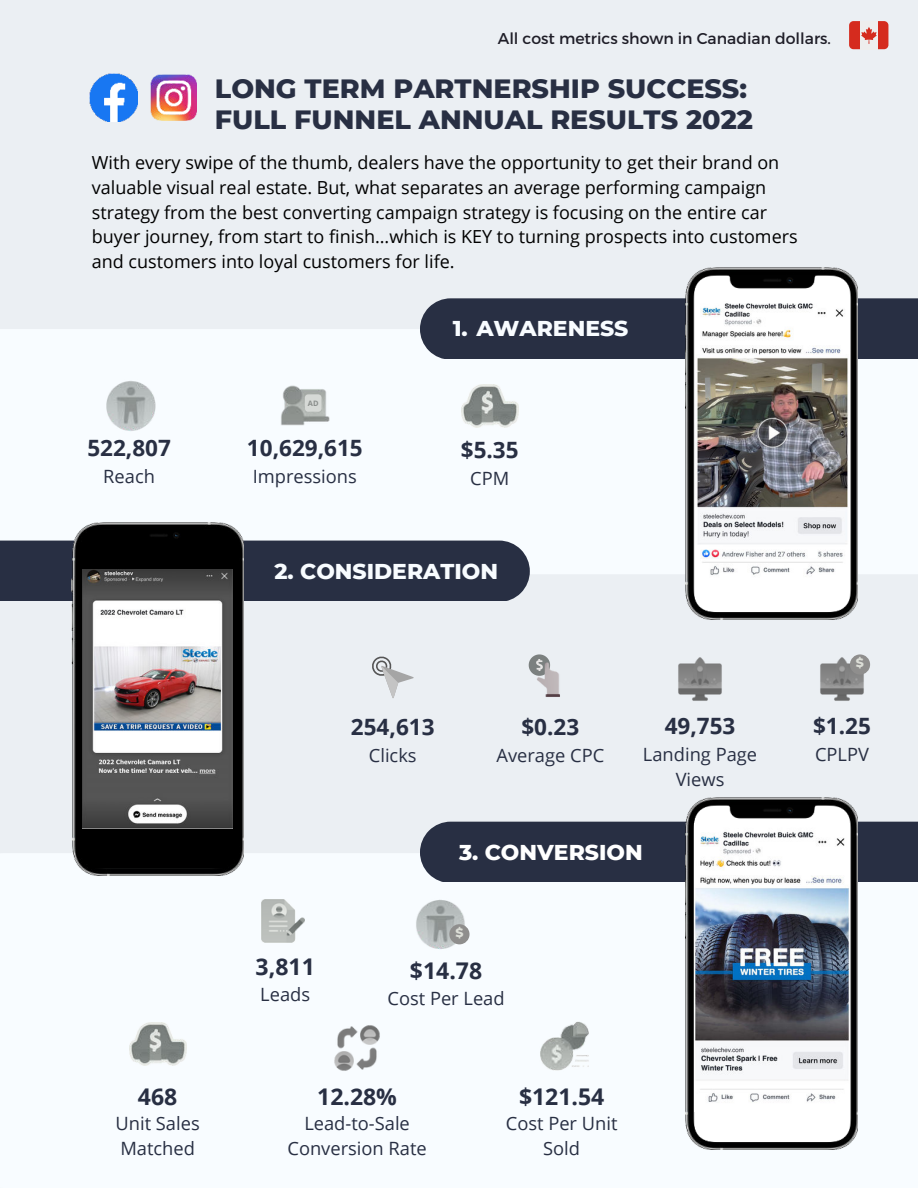
<style>
.page{position:relative;width:918px;height:1188px;background:#ebeff3}
.page>*{position:absolute;margin:0;border:0;box-sizing:border-box;transform-origin:0 0}
.t1{font:800 27px/31.5px "Montserrat";color:#282f43}
.t2{font:700 22.95px "Open Sans";color:#282f43}
.t3{font:700 22.5px "Open Sans";color:#282f43}
.t4{font:800 21.9px "Montserrat";color:#f8fcff}
.t5{font:800 21.9px "Montserrat";color:#fff}
.t6{font:18.3px/24.8px "Open Sans";color:#282f43;text-align:center}
.t7{font:18px/24.8px "Open Sans";color:#000}
.t8{font:15.6px "Montserrat";color:#1f1e28}
.t9{font:800 12.45px "Montserrat";color:#dcded7}
.t10{font:700 7.5px "Open Sans";color:#898d8b}
</style>
<div class="page">
<div style="left:0;top:853px;width:918px;height:335px;background:#f8fcff"></div>
<div style="left:420px;top:822px;width:498px;height:60px;background:#282f43"></div>
<div style="left:0;top:329px;width:918px;height:245px;background:#f8fcff"></div>
<div style="left:420px;top:298px;width:498px;height:61px;background:#282f43"></div>
<img style="left:90px;top:74px;width:47px;height:47px">
<img style="left:151px;top:75px;width:46px;height:46px">
<div style="left:0;top:541px;width:530px;height:60px;background:#282f43"></div>
<img style="left:685px;top:798px;width:172px;height:352px">
<img style="left:528px;top:654px;width:32px;height:43px">
<svg style="left:372px;top:656px;width:42px;height:42px"></svg>
<img style="left:262px;top:899px;width:42px;height:43px">
<img style="left:526px;top:1007px;width:77px;height:79px">
<img style="left:129px;top:1023px;width:58px;height:43px">
<img style="left:401px;top:885px;width:79px;height:79px">
<div style="left:449px;top:924px;width:21px;height:20px;background:#8f8e8d;border-radius:50%"></div>
<img style="left:332px;top:1023px;width:50px;height:50px">
<img style="left:820px;top:656px;width:47px;height:45px">
<div style="left:850px;top:654px;width:20px;height:21px;background:#8f8e8d;border-radius:50%"></div>
<img style="left:461px;top:385px;width:58px;height:43px">
<img style="left:678px;top:657px;width:44px;height:44px">
<img style="left:267px;top:363px;width:76px;height:77px">
<svg style="left:305px;top:394px;width:17px;height:17px"></svg>
<img style="left:92px;top:367px;width:79px;height:79px">
<img style="left:72px;top:523px;width:172px;height:352px">
<img style="left:694px;top:823px;width:155px;height:288px">
<img style="left:685px;top:268px;width:172px;height:352px">
<svg style="left:849px;top:21px;width:39px;height:28px"></svg>
<p class="t8" style="left:498px;top:29px;width:335px">All cost metrics shown in Canadian dollars.</p>
<h1 class="t1" style="left:215px;top:71px;width:540px">LONG TERM PARTNERSHIP SUCCESS:<br>FULL FUNNEL ANNUAL RESULTS 2022</h1>
<p class="t7" style="left:92px;top:150px;width:707px">With every swipe of the thumb, dealers have the opportunity to get their brand on valuable visual real estate. But, what separates an average performing campaign strategy from the best converting campaign strategy is focusing on the entire car buyer journey, from start to finish...which is KEY to turning prospects into customers and customers into loyal customers for life.</p>
<p class="t3" style="left:87px;top:432px;width:85px">522,807</p>
<p class="t6" style="left:103px;top:463px;width:53px">Reach</p>
<p class="t10" style="left:308px;top:398px;width:12px">AD</p>
<p class="t3" style="left:247px;top:432px;width:117px">10,629,615</p>
<p class="t6" style="left:253px;top:463px;width:106px">Impressions</p>
<p class="t4" style="left:453px;top:313px;width:177px">1. AWARENESS</p>
<p class="t3" style="left:461px;top:434px;width:59px">$5.35</p>
<p class="t6" style="left:470px;top:465px;width:41px">CPM</p>
<p class="t4" style="left:275px;top:555px;width:225px">2. CONSIDERATION</p>
<p class="t2" style="left:138px;top:1080px;width:41px">468</p>
<p class="t6" style="left:116px;top:1111px;width:86px;text-align:left">Unit Sales<br>Matched</p>
<p class="t2" style="left:256px;top:950px;width:61px">3,811</p>
<p class="t6" style="left:260px;top:981px;width:51px">Leads</p>
<p class="t3" style="left:351px;top:711px;width:85px">254,613</p>
<p class="t6" style="left:369px;top:743px;width:49px">Clicks</p>
<p class="t3" style="left:521px;top:711px;width:59px">$0.23</p>
<p class="t6" style="left:497px;top:742px;width:109px">Average CPC</p>
<p class="t3" style="left:665px;top:710px;width:72px">49,753</p>
<p class="t6" style="left:643px;top:742px;width:116px">Landing Page<br>Views</p>
<p class="t5" style="left:459px;top:837px;width:185px">3. CONVERSION</p>
<p class="t9" style="left:455px;top:924px;width:10px">$</p>
<p class="t2" style="left:410px;top:954px;width:74px">$14.78</p>
<p class="t6" style="left:387px;top:985px;width:119px">Cost Per Lead</p>
<p class="t2" style="left:317px;top:1080px;width:81px">12.28%</p>
<p class="t6" style="left:287px;top:1111px;width:141px">Lead-to-Sale<br>Conversion Rate</p>
<p class="t2" style="left:519px;top:1080px;width:87px">$121.54</p>
<p class="t6" style="left:506px;top:1111px;width:113px">Cost Per Unit<br>Sold</p>
<p class="t9" style="left:856px;top:654px;width:10px">$</p>
<p class="t3" style="left:813px;top:710px;width:59px">$1.25</p>
<p class="t6" style="left:815px;top:742px;width:55px">CPLPV</p>
</div>
